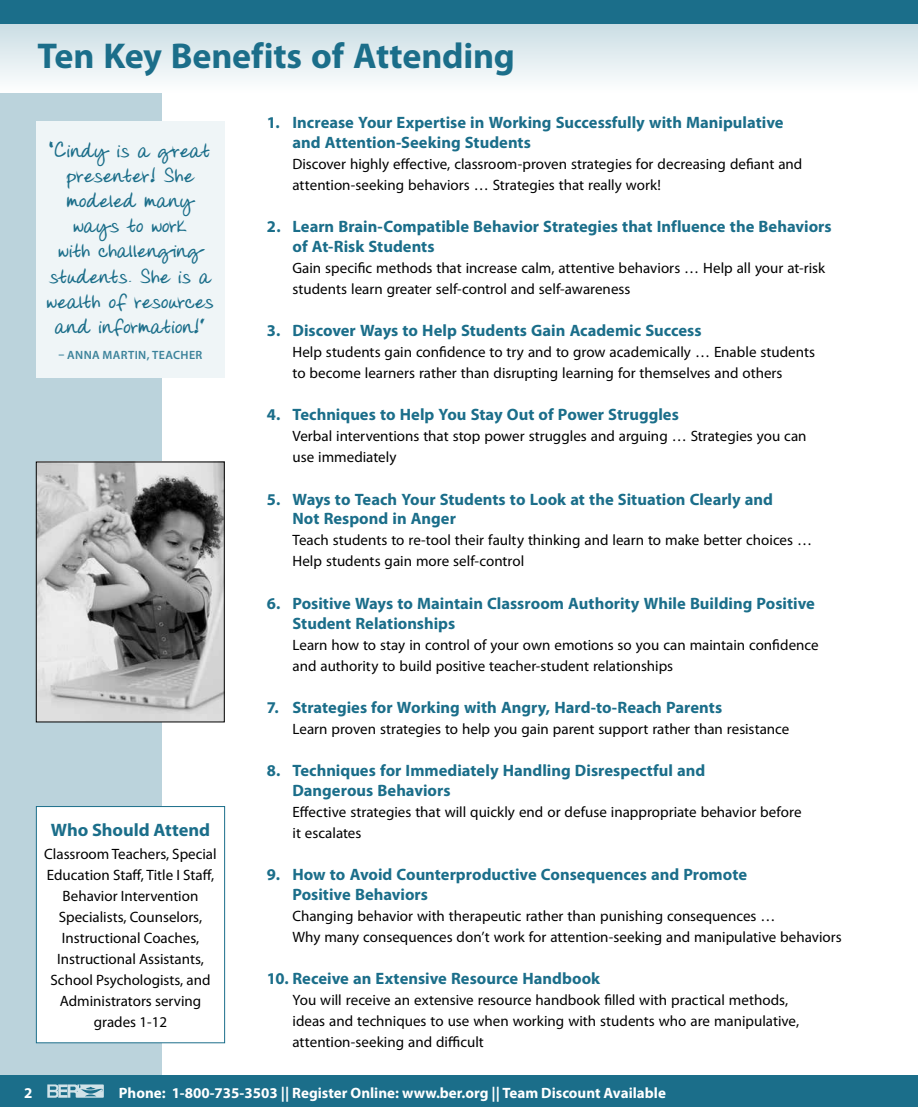
<style>
.page{position:relative;width:918px;height:1107px;background:#fff}
.page>*{position:absolute;margin:0;border:0;box-sizing:border-box;transform-origin:0 0}
.t1{font:700 36px "Myriad Pro";letter-spacing:-.005em;color:#1b6e8a}
.t2{font:700 21px/25.2px "Donnys Hand";letter-spacing:.005em;color:#1b6e8a;text-align:center}
.t3{font:700 18px "Myriad Pro";letter-spacing:-.005em;color:#1b6e8a}
.t4{font:700 16.5px/19.8px "Myriad Pro";color:#1b6e8a}
.t5{font:15px/21px "Myriad Pro";color:#000}
.t6{font:700 15px "Myriad Pro";color:#fff}
.t7{font:600 12px "Myriad Pro";letter-spacing:.035em;color:#3b829a}
</style>
<div class="page">
<div style="left:0;top:0;width:162px;height:1107px;background:#bbd3dc"></div>
<div style="left:0;top:1076px;width:918px;height:31px;background:#1b6e8a"></div>
<svg style="left:47px;top:1084px;width:57px;height:14px"></svg>
<svg style="left:0;top:24px;width:918px;height:68px"></svg>
<div style="left:0;top:0;width:918px;height:24px;background:#1b6e8a"></div>
<div style="left:36px;top:807px;width:189px;height:236px;background:#fff"></div>
<div style="left:36px;top:806px;width:189px;height:237px;border:1px solid #1b6e8a"></div>
<div style="left:36px;top:121px;width:189px;height:257px;background:#eff5f7"></div>
<img style="left:38px;top:464px;width:185px;height:256px">
<div style="left:36px;top:462px;width:189px;height:260px;border:1px solid #000"></div>
<h1 class="t1" style="left:38px;top:32px;width:479px">Ten Key Benefits of Attending</h1>
<h2 class="t2" style="left:47px;top:139px;width:169px">“Cindy is a great presenter! She modeled many ways to work<br>with challenging students. She is a wealth of resources and information!”</h2>
<p class="t7" style="left:59px;top:348px;width:145px">– ANNA MARTIN, TEACHER</p>
<p class="t3" style="left:51px;top:818px;width:161px">Who Should Attend</p>
<p class="t5" style="left:44px;top:843px;width:174px;text-align:center">Classroom Teachers, Special<br>Education Staff, Title I Staff,<br>Behavior Intervention<br>Specialists, Counselors,<br>Instructional Coaches,<br>Instructional Assistants,<br>School Psychologists, and<br>Administrators serving grades 1-12</p>
<p class="t4" style="left:292px;top:112px;width:493px;text-indent:-25px">1. Increase Your Expertise in Working Successfully with Manipulative and Attention-Seeking Students</p>
<p class="t5" style="left:292px;top:153px;width:511px">Discover highly effective, classroom-proven strategies for decreasing defiant and attention-seeking behaviors … Strategies that really work!</p>
<p class="t4" style="left:292px;top:216px;width:541px;text-indent:-25px">2. Learn Brain-Compatible Behavior Strategies that Influence the Behaviors of At-Risk Students</p>
<p class="t5" style="left:292px;top:257px;width:534px">Gain specific methods that increase calm, attentive behaviors … Help all your at-risk students learn greater self-control and self-awareness</p>
<p class="t4" style="left:267px;top:320px;width:436px">3. Discover Ways to Help Students Gain Academic Success</p>
<p class="t5" style="left:292px;top:341px;width:524px">Help students gain confidence to try and to grow academically … Enable students to become learners rather than disrupting learning for themselves and others</p>
<p class="t4" style="left:267px;top:404px;width:413px">4. Techniques to Help You Stay Out of Power Struggles</p>
<p class="t5" style="left:292px;top:426px;width:516px">Verbal interventions that stop power struggles and arguing … Strategies you can use immediately</p>
<p class="t4" style="left:292px;top:489px;width:482px;text-indent:-25px">5. Ways to Teach Your Students to Look at the Situation Clearly and<br>Not Respond in Anger</p>
<p class="t5" style="left:292px;top:530px;width:521px">Teach students to re-tool their faulty thinking and learn to make better choices …<br>Help students gain more self-control</p>
<p class="t4" style="left:292px;top:593px;width:524px;text-indent:-25px">6. Positive Ways to Maintain Classroom Authority While Building Positive<br>Student Relationships</p>
<p class="t5" style="left:292px;top:634px;width:528px">Learn how to stay in control of your own emotions so you can maintain confidence and authority to build positive teacher-student relationships</p>
<p class="t4" style="left:267px;top:697px;width:457px">7. Strategies for Working with Angry, Hard-to-Reach Parents</p>
<p class="t5" style="left:292px;top:718px;width:498px">Learn proven strategies to help you gain parent support rather than resistance</p>
<p class="t4" style="left:292px;top:760px;width:414px;text-indent:-25px">8. Techniques for Immediately Handling Disrespectful and<br>Dangerous Behaviors</p>
<p class="t5" style="left:292px;top:801px;width:511px">Effective strategies that will quickly end or defuse inappropriate behavior before it escalates</p>
<p class="t4" style="left:292px;top:864px;width:456px;text-indent:-25px">9. How to Avoid Counterproductive Consequences and Promote<br>Positive Behaviors</p>
<p class="t5" style="left:292px;top:905px;width:551px">Changing behavior with therapeutic rather than punishing consequences …<br>Why many consequences don’t work for attention-seeking and manipulative behaviors</p>
<p class="t4" style="left:267px;top:968px;width:335px">10. Receive an Extensive Resource Handbook</p>
<p class="t5" style="left:292px;top:990px;width:508px">You will receive an extensive resource handbook filled with practical methods, ideas and techniques to use when working with students who are manipulative, attention-seeking and difficult</p>
<p class="t6" style="left:24px;top:1083px;width:10px">2</p>
<p class="t6" style="left:119px;top:1083px;width:549px">Phone: 1-800-735-3503 || Register Online: www.ber.org || Team Discount Available</p>
</div>
